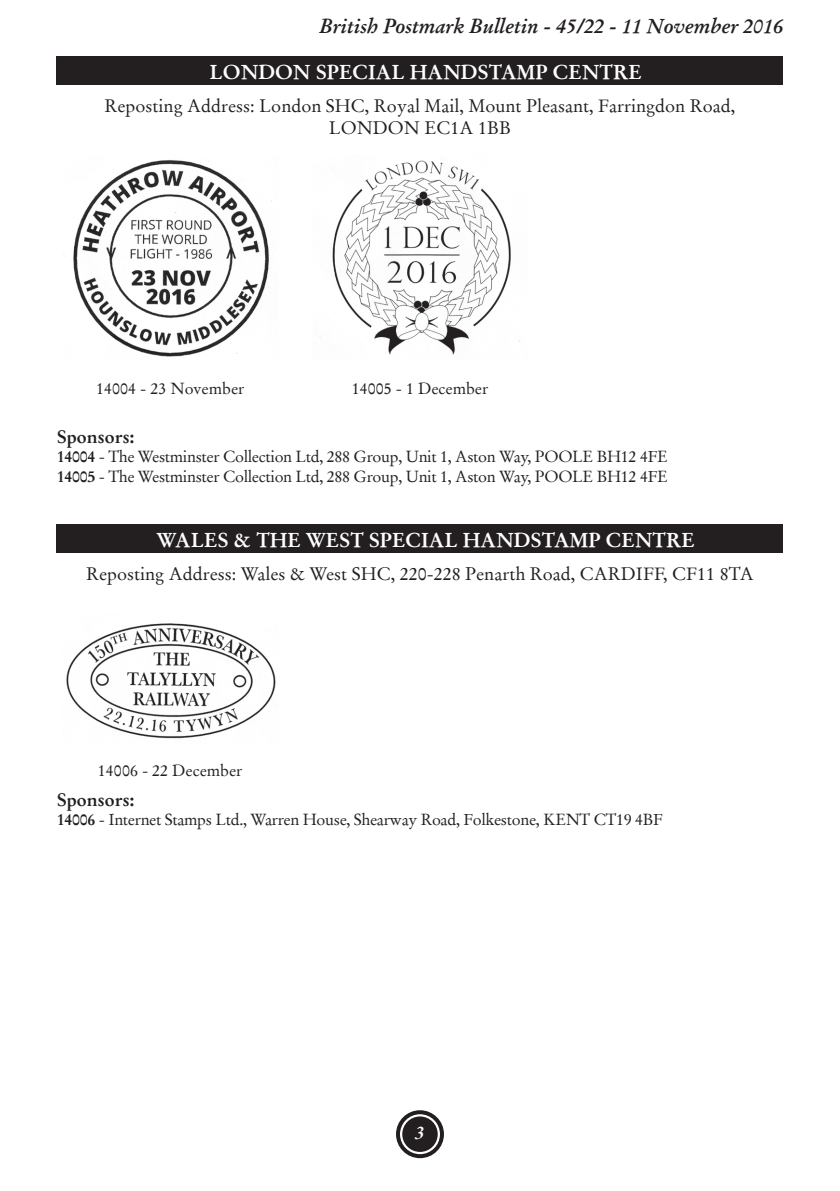
<style>
.page{position:relative;width:840px;height:1191px;background:#fff}
.page>*{position:absolute;margin:0;border:0;box-sizing:border-box;transform-origin:0 0}
.t1{font:20px "Stempel Garamond Bold 2";color:#fff}
.t2{font:italic 700 20px "Stempel Garamond";color:#231f20}
.t3{font:18px/21.6px "Stempel Garamond Regular 2";color:#231f20;text-align:center}
.t4{font:18px "Stempel Garamond Bold 2";color:#231f20}
.t5{font:italic 700 18px "Stempel Garamond";color:#fff}
.t6{font:16px/19.2px "Stempel Garamond Regular 2";letter-spacing:-.02em;color:#231f20}
.t7{font:16px "Stempel Garamond Regular 2";color:#231f20}
.s1{font-family:"Stempel Garamond Bold 2"}
</style>
<div class="page">
<div style="left:396px;top:1110px;width:47px;height:48px;border:4px solid #231f20;border-radius:50%"></div>
<div style="left:402px;top:1116px;width:35px;height:36px;background:#231f20;border-radius:50%"></div>
<div style="left:57px;top:57px;width:725px;height:28px;background:#231f20"></div>
<img style="left:73px;top:160px;width:200px;height:197px">
<img style="left:319px;top:160px;width:201px;height:200px">
<div style="left:57px;top:525px;width:725px;height:28px;background:#231f20"></div>
<img style="left:66px;top:623px;width:210px;height:116px">
<p class="t2" style="left:319px;top:17px;width:465px">British Postmark Bulletin - 45/22 - 11 November 2016</p>
<p class="t1" style="left:209px;top:63px;width:433px">LONDON SPECIAL HANDSTAMP CENTRE</p>
<p class="t3" style="left:104px;top:97px;width:632px">Reposting Address: London SHC, Royal Mail, Mount Pleasant, Farringdon Road,<br>LONDON EC1A 1BB</p>
<p class="t7" style="left:96px;top:381px;width:149px">14004 - 23 November</p>
<p class="t7" style="left:351px;top:381px;width:138px">14005 - 1 December</p>
<p class="t4" style="left:57px;top:429px;width:79px">Sponsors:</p>
<p class="t6" style="left:57px;top:448px;width:612px"><span class="s1">14004</span> - The Westminster Collection Ltd, 288 Group, Unit 1, Aston Way, POOLE BH12 4FE<br><span class="s1">14005</span> - The Westminster Collection Ltd, 288 Group, Unit 1, Aston Way, POOLE BH12 4FE</p>
<p class="t1" style="left:156px;top:531px;width:539px">WALES &amp; THE WEST SPECIAL HANDSTAMP CENTRE</p>
<p class="t3" style="left:86px;top:565px;width:668px">Reposting Address: Wales &amp; West SHC, 220-228 Penarth Road, CARDIFF, CF11 8TA</p>
<p class="t7" style="left:98px;top:763px;width:146px">14006 - 22 December</p>
<p class="t4" style="left:57px;top:792px;width:79px">Sponsors:</p>
<p class="t6" style="left:57px;top:811px;width:607px"><span class="s1">14006</span> - Internet Stamps Ltd., Warren House, Shearway Road, Folkestone, KENT CT19 4BF</p>
<p class="t5" style="left:415px;top:1125px;width:10px">3</p>
</div>
